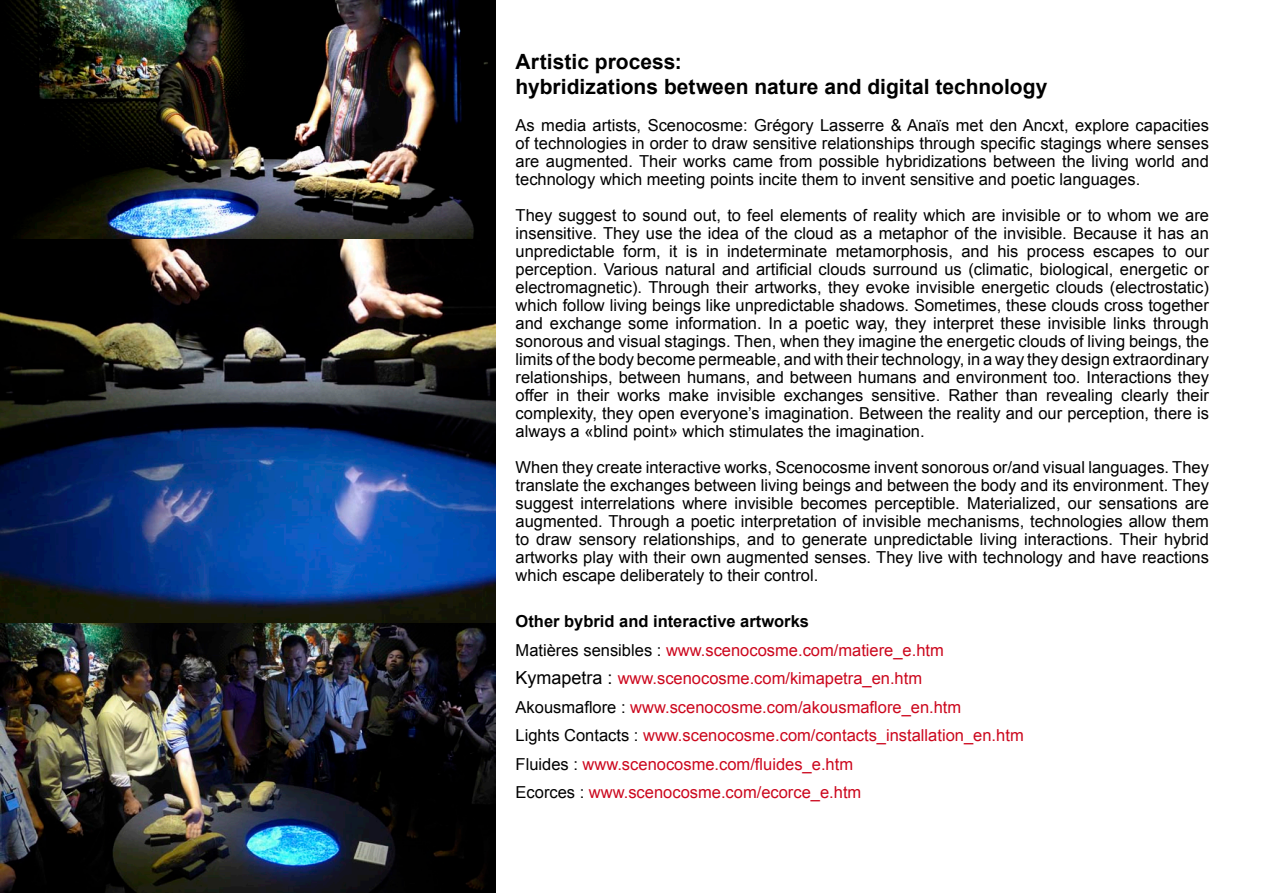
<style>
.page{position:relative;width:1263px;height:893px;background:#fff}
.page>*{position:absolute;margin:0;border:0;box-sizing:border-box;transform-origin:0 0}
.t1{font:700 21px "Arial";color:#000}
.t2{font:16.5px/18px "Arial";color:#000;text-align:justify}
.t3{font:16.5px "Arial";color:#cc071d}
.t4{font:700 16.5px "Arial";color:#000}
.s1{color:#000}
.s2{font-size:18px;color:#000}
</style>
<div class="page">
<img style="left:0;top:623px;width:495px;height:269px">
<img style="left:0;top:0;width:495px;height:623px">
<p class="t1" style="left:516px;top:48px;width:168px">Artistic process:</p>
<p class="t1" style="left:516px;top:73px;width:533px">hybridizations between nature and digital technology</p>
<p class="t2" style="left:516px;top:116px;width:695px">As media artists, Scenocosme: Grégory Lasserre &amp; Anaïs met den Ancxt, explore capacities of technologies in order to draw sensitive relationships through specific stagings where senses are augmented. Their works came from possible hybridizations between the living world and technology which meeting points incite them to invent sensitive and poetic languages.</p>
<p class="t2" style="left:516px;top:206px;width:695px">They suggest to sound out, to feel elements of reality which are invisible or to whom we are insensitive. They use the idea of the cloud as a metaphor of the invisible. Because it has an unpredictable form, it is in indeterminate metamorphosis, and his process escapes to our perception. Various natural and artificial clouds surround us (climatic, biological, energetic or electromagnetic). Through their artworks, they evoke invisible energetic clouds (electrostatic) which follow living beings like unpredictable shadows. Sometimes, these clouds cross together and exchange some information. In a poetic way, they interpret these invisible links through sonorous and visual stagings. Then, when they imagine the energetic clouds of living beings, the limits of the body become permeable, and with their technology, in a way they design extraordinary relationships, between humans, and between humans and environment too. Interactions they offer in their works make invisible exchanges sensitive. Rather than revealing clearly their complexity, they open everyone’s imagination. Between the reality and our perception, there is always a «blind point» which stimulates the imagination.</p>
<p class="t2" style="left:516px;top:458px;width:695px">When they create interactive works, Scenocosme invent sonorous or/and visual languages. They translate the exchanges between living beings and between the body and its environment. They suggest interrelations where invisible becomes perceptible. Materialized, our sensations are augmented. Through a poetic interpretation of invisible mechanisms, technologies allow them to draw sensory relationships, and to generate unpredictable living interactions. Their hybrid artworks play with their own augmented senses. They live with technology and have reactions which escape deliberately to their control.</p>
<p class="t4" style="left:516px;top:610px;width:295px">Other bybrid and interactive artworks</p>
<p class="t3" style="left:516px;top:639px;width:430px"><span class="s1">Matières sensibles :</span> www.scenocosme.com/matiere_e.htm</p>
<p class="t3" style="left:516px;top:667px;width:408px"><span class="s2">Kymapetra :</span> www.scenocosme.com/kimapetra_en.htm</p>
<p class="t3" style="left:516px;top:696px;width:447px"><span class="s1">Akousmaflore :</span> www.scenocosme.com/akousmaflore_en.htm</p>
<p class="t3" style="left:516px;top:724px;width:510px"><span class="s1">Lights Contacts :</span> www.scenocosme.com/contacts_installation_en.htm</p>
<p class="t3" style="left:516px;top:753px;width:339px"><span class="s1">Fluides :</span> www.scenocosme.com/fluides_e.htm</p>
<p class="t3" style="left:516px;top:781px;width:347px"><span class="s1">Ecorces :</span> www.scenocosme.com/ecorce_e.htm</p>
</div>
